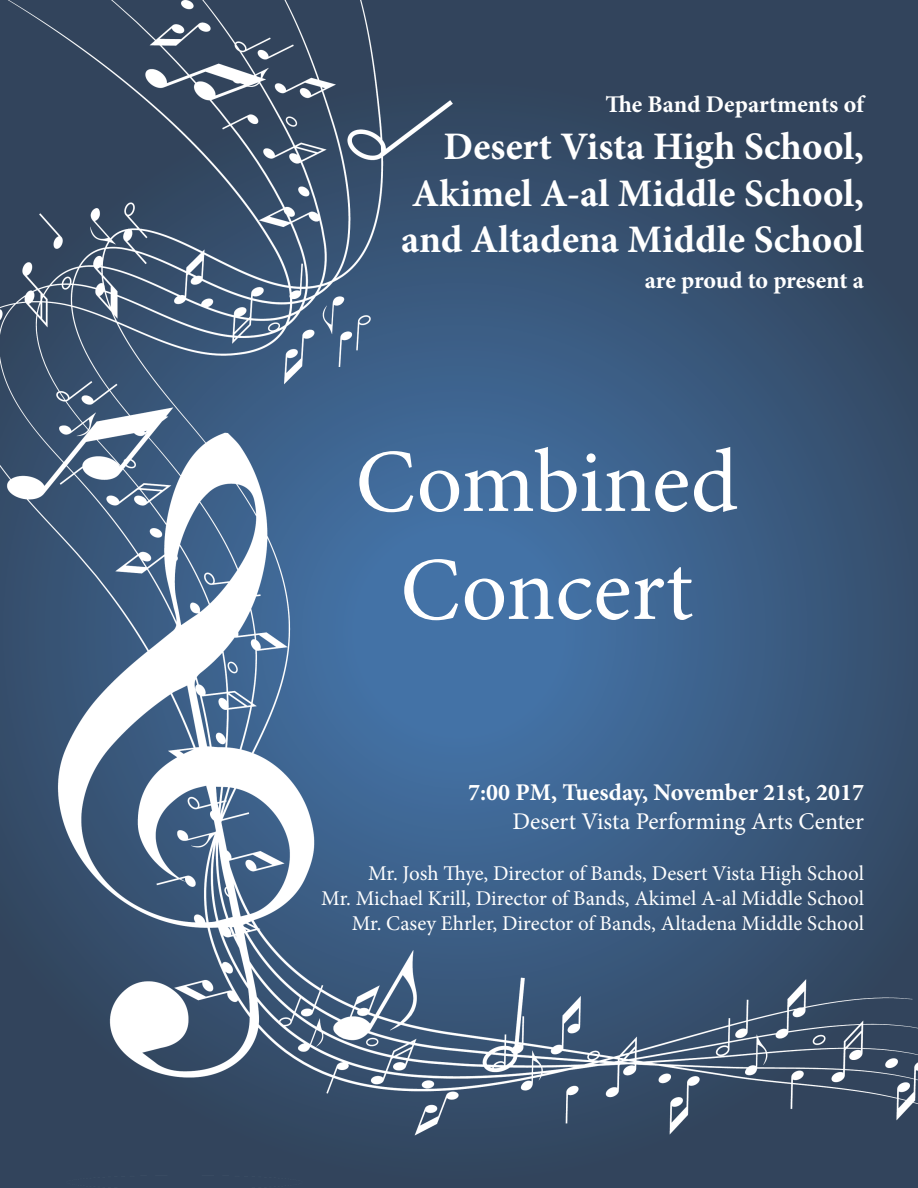
<style>
.page{position:relative;width:918px;height:1188px;background:#fff}
.page>*{position:absolute;margin:0;border:0;box-sizing:border-box;transform-origin:0 0}
.t1{font:90px "Minion Pro";color:#fff}
.t2{font:700 39px "Minion Pro";color:#fff}
.t3{font:700 24px "Minion Pro";letter-spacing:-.005em;color:#fff}
.t4{font:24px "Minion Pro";color:#fff}
.t5{font:21px "Minion Pro";color:#fff}
</style>
<div class="page">
<img style="left:0;top:0;width:918px;height:1188px">
<p class="t3" style="left:605px;top:87px;width:260px">The Band Departments of</p>
<p class="t2" style="left:444px;top:119px;width:422px">Desert Vista High School,</p>
<p class="t2" style="left:412px;top:166px;width:454px">Akimel A-al Middle School,</p>
<p class="t2" style="left:401px;top:212px;width:464px">and Altadena Middle School</p>
<p class="t3" style="left:645px;top:263px;width:221px">are proud to present a</p>
<p class="t1" style="left:355px;top:422px;width:384px">Combined</p>
<p class="t1" style="left:400px;top:530px;width:294px">Concert</p>
<p class="t3" style="left:468px;top:776px;width:397px">7:00 PM, Tuesday, November 21st, 2017</p>
<p class="t4" style="left:512px;top:806px;width:353px">Desert Vista Performing Arts Center</p>
<p class="t5" style="left:368px;top:859px;width:497px">Mr. Josh Thye, Director of Bands, Desert Vista High School</p>
<p class="t5" style="left:321px;top:884px;width:544px">Mr. Michael Krill, Director of Bands, Akimel A-al Middle School</p>
<p class="t5" style="left:352px;top:909px;width:514px">Mr. Casey Ehrler, Director of Bands, Altadena Middle School</p>
</div>
